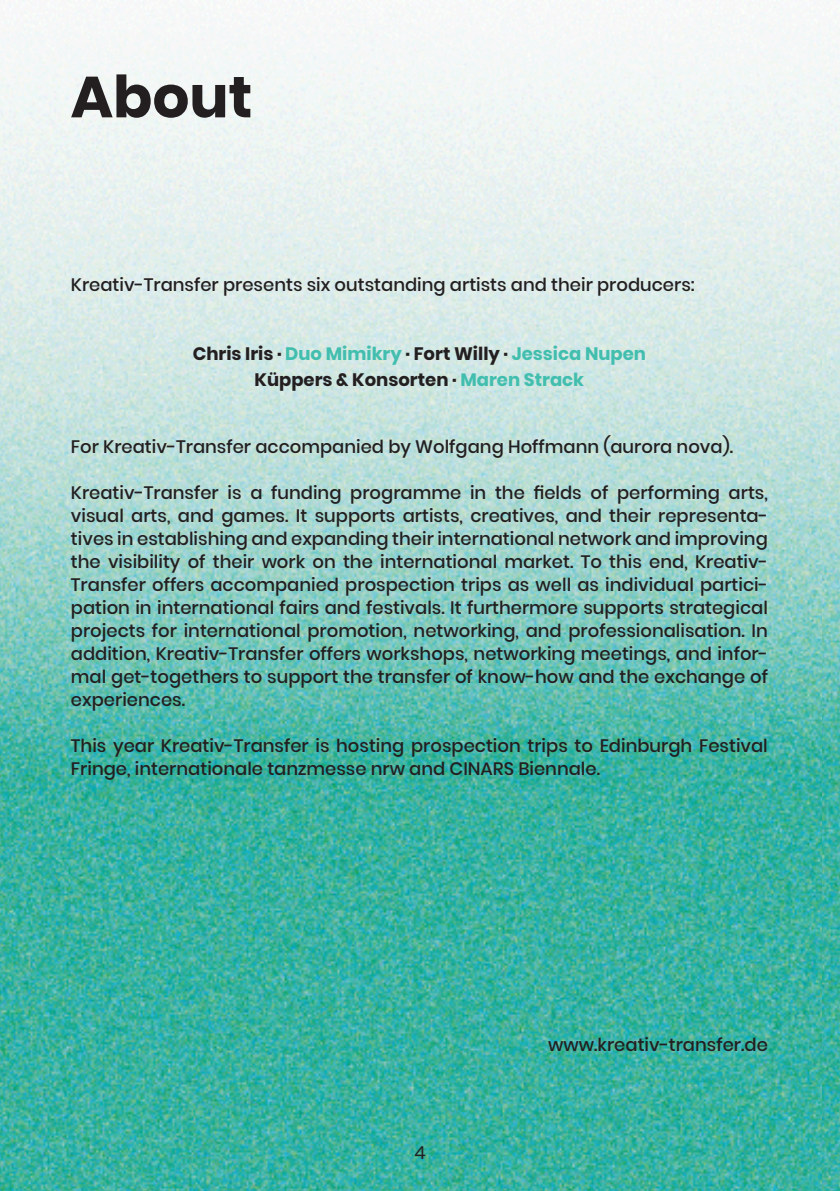
<style>
.page{position:relative;width:840px;height:1191px;background:#fff}
.page>*{position:absolute;margin:0;border:0;box-sizing:border-box;transform-origin:0 0}
.t1{font:700 58px "Poppins";color:#231f20}
.t2{font:500 18px/23px "Poppins";color:#231f20;text-align:justify}
.t3{font:700 18px/26px "Poppins";color:#231f20;text-align:center}
.t4{font:18px "Poppins";color:#231f20}
.s1{color:#42beaf}
</style>
<div class="page">
<img style="left:0;top:0;width:822px;height:1191px">
<img style="left:822px;top:0;width:17px;height:1191px">
<h1 class="t1" style="left:71px;top:63px;width:183px">About</h1>
<p class="t2" style="left:71px;top:273px;width:625px">Kreativ-Transfer presents six outstanding artists and their producers:</p>
<p class="t3" style="left:192px;top:341px;width:454px">Chris Iris · <span class="s1">Duo Mimikry</span> · Fort Willy · <span class="s1">Jessica Nupen<br></span>Küppers &amp; Konsorten · <span class="s1">Maren Strack</span></p>
<p class="t2" style="left:71px;top:435px;width:662px">For Kreativ-Transfer accompanied by Wolfgang Hoffmann (aurora nova).</p>
<p class="t2" style="left:71px;top:481px;width:698px">Kreativ-Transfer is a funding programme in the fields of performing arts, visual arts, and games. It supports artists, creatives, and their representa&shy;tives in establishing and expanding their international network and improving the visibility of their work on the international market. To this end, Kreativ-Transfer offers accompanied prospection trips as well as individual partici&shy;pation in international fairs and festivals. It furthermore supports strategical projects for international promotion, networking, and professionalisation. In addition, Kreativ-Transfer offers workshops, networking meetings, and infor&shy;mal get-togethers to support the transfer of know-how and the exchange of experiences.</p>
<p class="t2" style="left:71px;top:734px;width:698px">This year Kreativ-Transfer is hosting prospection trips to Edinburgh Festival<br>Fringe, internationale tanzmesse nrw and CINARS Biennale.</p>
<p class="t4" style="left:414px;top:1142px;width:13px">4</p>
<p class="t2" style="left:548px;top:1033px;width:221px">www.kreativ-transfer.de</p>
</div>
